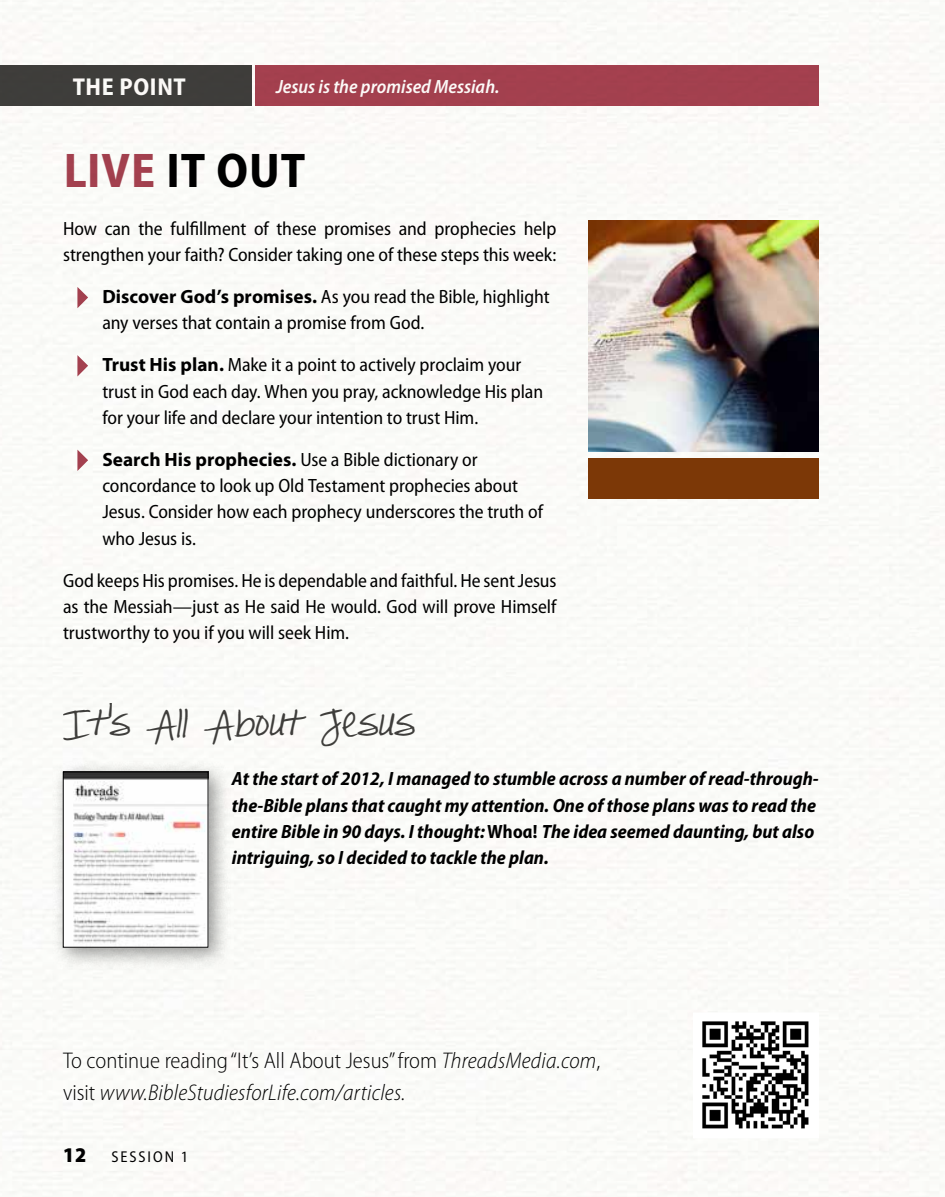
<style>
.page{position:relative;width:945px;height:1197px;background:#fff}
.page>*{position:absolute;margin:0;border:0;box-sizing:border-box;transform-origin:0 0}
.t1{font:700 semi-condensed 49px "Myriad Pro";letter-spacing:.02em;color:#000}
.t2{font:28px "Pea Alesa";color:#403f3d}
.t3{font:700 semi-condensed 24.5px "Myriad Pro";letter-spacing:.025em;color:#fff}
.t4{font:italic 300 semi-condensed 22.75px/31.5px "Myriad Pro";letter-spacing:.01em;color:#000}
.t5{font:900 semi-condensed 21px "Myriad Pro";color:#000}
.t6{font:semi-condensed 19.25px/26.2px "Myriad Pro";letter-spacing:-.005em;color:#000}
.t7{font:italic 700 semi-condensed 19.25px/26.2px "Myriad Pro";color:#000}
.t8{font:italic 600 semi-condensed 19.25px "Myriad Pro";color:#fff}
.t9{font:semi-condensed 15.75px "Myriad Pro";letter-spacing:.12em;color:#000}
.s1{color:#a64251}
.s2{font-weight:700;font-stretch:normal}
.s3{font-style:normal}
</style>
<div class="page">
<img style="left:0;top:0;width:945px;height:1197px">
<svg style="left:77px;top:287px;width:11px;height:21px"></svg>
<svg style="left:77px;top:355px;width:11px;height:22px"></svg>
<svg style="left:77px;top:450px;width:11px;height:21px"></svg>
<img style="left:588px;top:220px;width:231px;height:231px">
<div style="left:588px;top:458px;width:231px;height:41px;background:#7c3807"></div>
<img style="left:698px;top:1017px;width:116px;height:116px">
<div style="left:51px;top:760px;width:181px;height:211px;background:#000;opacity:.4"></div>
<img style="left:65px;top:774px;width:141px;height:172px">
<div style="left:63px;top:772px;width:145px;height:176px;border:1px solid #000"></div>
<div style="left:0;top:66px;width:252px;height:40px;background:#403f3d"></div>
<div style="left:255px;top:66px;width:564px;height:40px;background:#a64251"></div>
<p class="t3" style="left:73px;top:73px;width:115px">THE POINT</p>
<p class="t8" style="left:276px;top:76px;width:225px">Jesus is the promised Messiah.</p>
<h1 class="t1" style="left:63px;top:143px;width:243px"><span class="s1">LIVE</span> IT OUT</h1>
<p class="t6" style="left:63px;top:216px;width:495px">How can the fulfillment of these promises and prophecies help strengthen your faith? Consider taking one of these steps this week:</p>
<p class="t6" style="left:102px;top:284px;width:449px"><span class="s2">Discover God’s promises.</span> As you read the Bible, highlight any verses that contain a promise from God.</p>
<p class="t6" style="left:102px;top:352px;width:442px"><span class="s2">Trust His plan.</span> Make it a point to actively proclaim your trust in God each day. When you pray, acknowledge His plan for your life and declare your intention to trust Him.</p>
<p class="t6" style="left:102px;top:447px;width:442px"><span class="s2">Search His prophecies.</span> Use a Bible dictionary or concordance to look up Old Testament prophecies about Jesus. Consider how each prophecy underscores the truth of who Jesus is.</p>
<p class="t6" style="left:63px;top:568px;width:495px;text-align:justify">God keeps His promises. He is dependable and faithful. He sent Jesus as the Messiah—just as He said He would. God will prove Himself trustworthy to you if you will seek Him.</p>
<h2 class="t2" style="left:63px;top:718px;width:353px">It's All About Jesus</h2>
<p class="t7" style="left:232px;top:766px;width:588px">At the start of 2012, I managed to stumble across a number of read-through&shy;the-Bible plans that caught my attention. One of those plans was to read the entire Bible in 90 days. I thought: Whoa!The idea seemed daunting, but also intriguing, so I decided to tackle the plan.</p>
<p class="t4" style="left:63px;top:1046px;width:539px"><span class="s3">To continue reading “It’s All About Jesus” from</span> ThreadsMedia.com<span class="s3">, visit</span> www.BibleStudiesforLife.com/articles.</p>
<p class="t5" style="left:63px;top:1143px;width:25px">12</p>
<p class="t9" style="left:112px;top:1149px;width:78px">SESSION 1</p>
</div>
